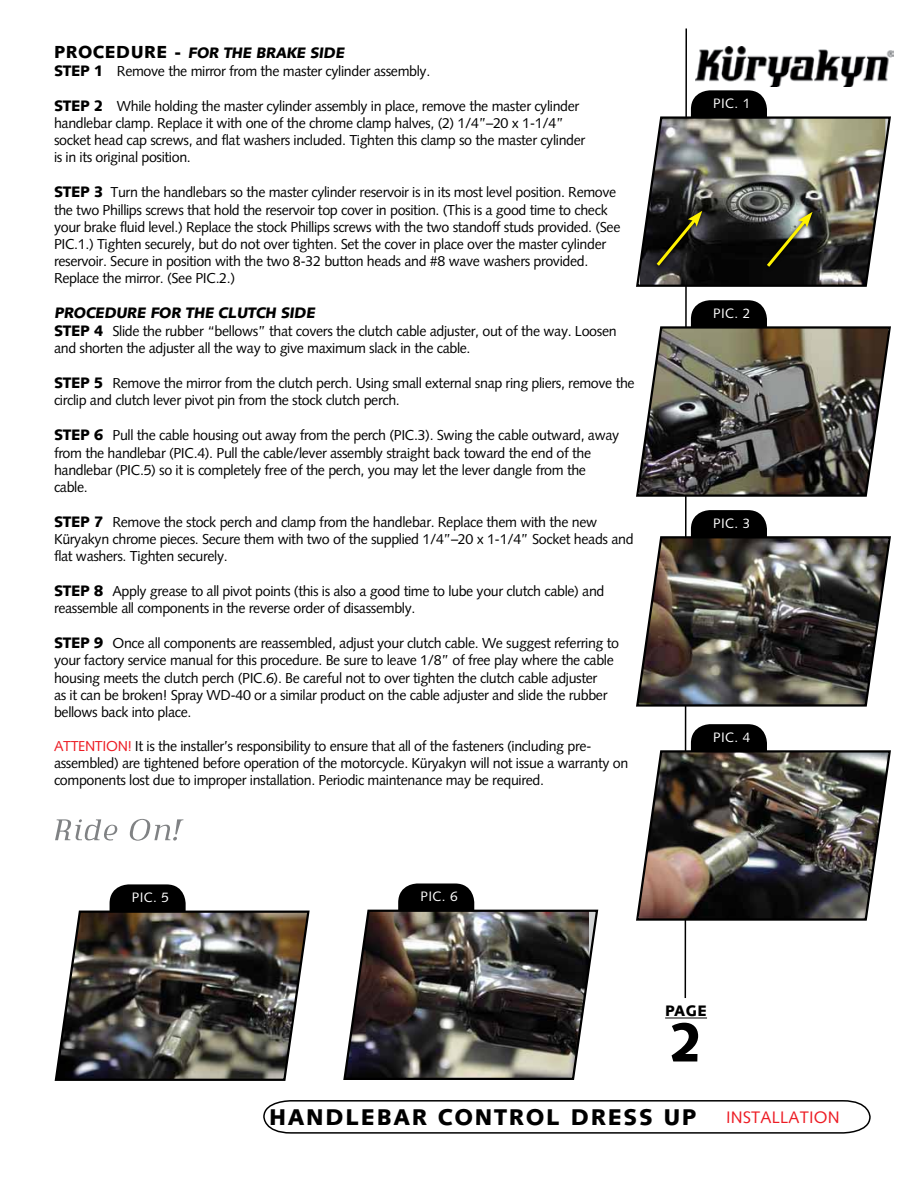
<style>
.page{position:relative;width:918px;height:1188px;background:#fff}
.page>*{position:absolute;margin:0;border:0;box-sizing:border-box;transform-origin:0 0}
.t1{font:800 54px "Facile S Si";color:#000}
.t2{font:800 22.5px "Facile S Si";color:#000}
.t3{font:800 17.25px "Facile S Si";color:#000}
.t4{font:16.5px "Facile S Si";letter-spacing:.01em;color:#ed1c24}
.t5{font:800 15px "Facile S Si";color:#000}
.t6{font:14.25px/17.1px "Facile S Si";letter-spacing:-.025em;color:#000}
.t7{font:13.5px "Facile S Si";letter-spacing:.03em;color:#fff}
.s1{font-size:17.25px}
.s2{font-weight:800;font-size:15px}
.s3{color:#ed1c24}
</style>
<div class="page">
<img style="left:702px;top:47px;width:191px;height:40px">
<svg style="left:263px;top:1100px;width:608px;height:34px"></svg>
<hr style="left:665px;top:1018px;width:42px;height:1px;background:#000">
<svg style="left:55px;top:819px;width:129px;height:22px"></svg>
<div style="left:692px;top:91px;width:74px;height:48px;background:#000;border-radius:18px"></div>
<div style="left:691px;top:90px;width:76px;height:50px;border:2px solid #000;border-radius:18px"></div>
<img style="left:636px;top:115px;width:255px;height:172px">
<svg style="left:652px;top:207px;width:56px;height:64px"></svg>
<svg style="left:654px;top:28px;width:48px;height:970px"></svg>
<svg style="left:763px;top:208px;width:55px;height:64px"></svg>
<svg style="left:764px;top:212px;width:49px;height:58px;background:#4b4c38"></svg>
<div style="left:692px;top:301px;width:74px;height:48px;background:#000;border-radius:18px"></div>
<div style="left:691px;top:300px;width:76px;height:50px;border:2px solid #000;border-radius:18px"></div>
<svg style="left:636px;top:325px;width:255px;height:173px;background:#68645d"></svg>
<div style="left:692px;top:511px;width:74px;height:47px;background:#000;border-radius:18px"></div>
<div style="left:691px;top:510px;width:76px;height:50px;border:2px solid #000;border-radius:18px"></div>
<img style="left:636px;top:535px;width:255px;height:173px">
<div style="left:692px;top:725px;width:74px;height:48px;background:#000;border-radius:18px"></div>
<div style="left:691px;top:724px;width:76px;height:50px;border:2px solid #000;border-radius:18px"></div>
<img style="left:636px;top:749px;width:255px;height:173px">
<div style="left:111px;top:886px;width:74px;height:47px;background:#000;border-radius:18px"></div>
<div style="left:110px;top:884px;width:76px;height:50px;border:2px solid #000;border-radius:18px"></div>
<img style="left:54px;top:909px;width:256px;height:172px">
<div style="left:399px;top:885px;width:74px;height:47px;background:#000;border-radius:18px"></div>
<div style="left:398px;top:884px;width:76px;height:49px;border:2px solid #000;border-radius:18px"></div>
<img style="left:343px;top:908px;width:256px;height:172px">
<p class="t3" style="left:54px;top:42px;width:26px">PROCEDURE</p>
<p class="t5" style="left:174px;top:44px;width:174px"><span class="s1">-</span> FOR TH E BRAKE SIDE</p>
<p class="t6" style="left:54px;top:62px;width:378px"><span class="s2">STEP 1</span> Remove the mirror from the master cylinder assembly.</p>
<p class="t6" style="left:54px;top:98px;width:533px"><span class="s2">STEP 2</span> While holding the master cylinder assembly in place, remove the master cylinder handlebar clamp. Replace it with one of the chrome clamp halves, (2) 1/4”–20 x 1-1/4” socket head cap screws, and flat washers included. Tighten this clamp so the master cylinder is in its original position.</p>
<p class="t6" style="left:54px;top:184px;width:568px"><span class="s2">STEP 3</span> Turn the handlebars so the master cylinder reservoir is in its most level position. Remove the two Phillips screws that hold the reservoir top cover in position. (This is a good time to check your brake fluid level.) Replace the stock Phillips screws with the two standoff studs provided. (See PIC.1.) Tighten securely, but do not over tighten. Set the cover in place over the master cylinder reservoir. Secure in position with the two 8-32 button heads and #8 wave washers provided.<br>Replace the mirror. (See PIC.2.)</p>
<p class="t5" style="left:54px;top:304px;width:265px">PROCEDURE FOR TH E CLUTCH SIDE</p>
<p class="t6" style="left:54px;top:323px;width:564px"><span class="s2">STEP 4</span> Slide the rubber “bellows” that covers the clutch cable adjuster, out of the way. Loosen and shorten the adjuster all the way to give maximum slack in the cable.</p>
<p class="t6" style="left:54px;top:375px;width:582px"><span class="s2">STEP 5</span> Remove the mirror from the clutch perch. Using small external snap ring pliers, remove the circlip and clutch lever pivot pin from the stock clutch perch.</p>
<p class="t6" style="left:54px;top:427px;width:567px"><span class="s2">STEP 6</span> Pull the cable housing out away from the perch (PIC.3). Swing the cable outward, away from the handlebar (PIC.4). Pull the cable/lever assembly straight back toward the end of the handlebar (PIC.5) so it is completely free of the perch, you may let the lever dangle from the cable.</p>
<p class="t6" style="left:54px;top:513px;width:581px"><span class="s2">STEP 7</span> Remove the stock perch and clamp from the handlebar. Replace them with the new<br>Küryakyn chrome pieces. Secure them with two of the supplied 1/4”–20 x 1-1/4” Socket heads and flat washers. Tighten securely.</p>
<p class="t6" style="left:54px;top:583px;width:552px"><span class="s2">STEP 8</span> Apply grease to all pivot points (this is also a good time to lube your clutch cable) and reassemble all components in the reverse order of disassembly.</p>
<p class="t6" style="left:54px;top:635px;width:567px"><span class="s2">STEP 9</span> Once all components are reassembled, adjust your clutch cable. We suggest referring to your factory service manual for this procedure. Be sure to leave 1/8” of free play where the cable housing meets the clutch perch (PIC.6). Be careful not to over tighten the clutch cable adjuster<br>as it can be broken! Spray WD-40 or a similar product on the cable adjuster and slide the rubber bellows back into place.</p>
<p class="t6" style="left:54px;top:737px;width:576px"><span class="s3">ATTENTION!</span> It is the installer’s responsibility to ensure that all of the fasteners (including pre&shy;assembled) are tightened before operation of the motorcycle. Küryakyn will not issue a warranty on components lost due to improper installation. Periodic maintenance may be required.</p>
<p class="t7" style="left:132px;top:890px;width:39px">PIC. 5</p>
<p class="t7" style="left:420px;top:889px;width:39px">PIC. 6</p>
<p class="t7" style="left:713px;top:96px;width:39px">PIC. 1</p>
<p class="t7" style="left:713px;top:305px;width:39px">PIC. 2</p>
<p class="t7" style="left:713px;top:515px;width:39px">PIC. 3</p>
<p class="t7" style="left:713px;top:729px;width:39px">PIC. 4</p>
<p class="t5" style="left:665px;top:1002px;width:21px">PAGE</p>
<h1 class="t1" style="left:669px;top:1010px;width:36px">2</h1>
<h2 class="t2" style="left:269px;top:1103px;width:38px">HANDLEBAR</h2>
<h2 class="t2" style="left:438px;top:1103px;width:19px">CONTROL</h2>
<h2 class="t2" style="left:571px;top:1103px;width:17px">DRESS</h2>
<h2 class="t2" style="left:664px;top:1103px;width:17px">UP</h2>
<p class="t4" style="left:726px;top:1107px;width:115px">INSTALLATION</p>
</div>
